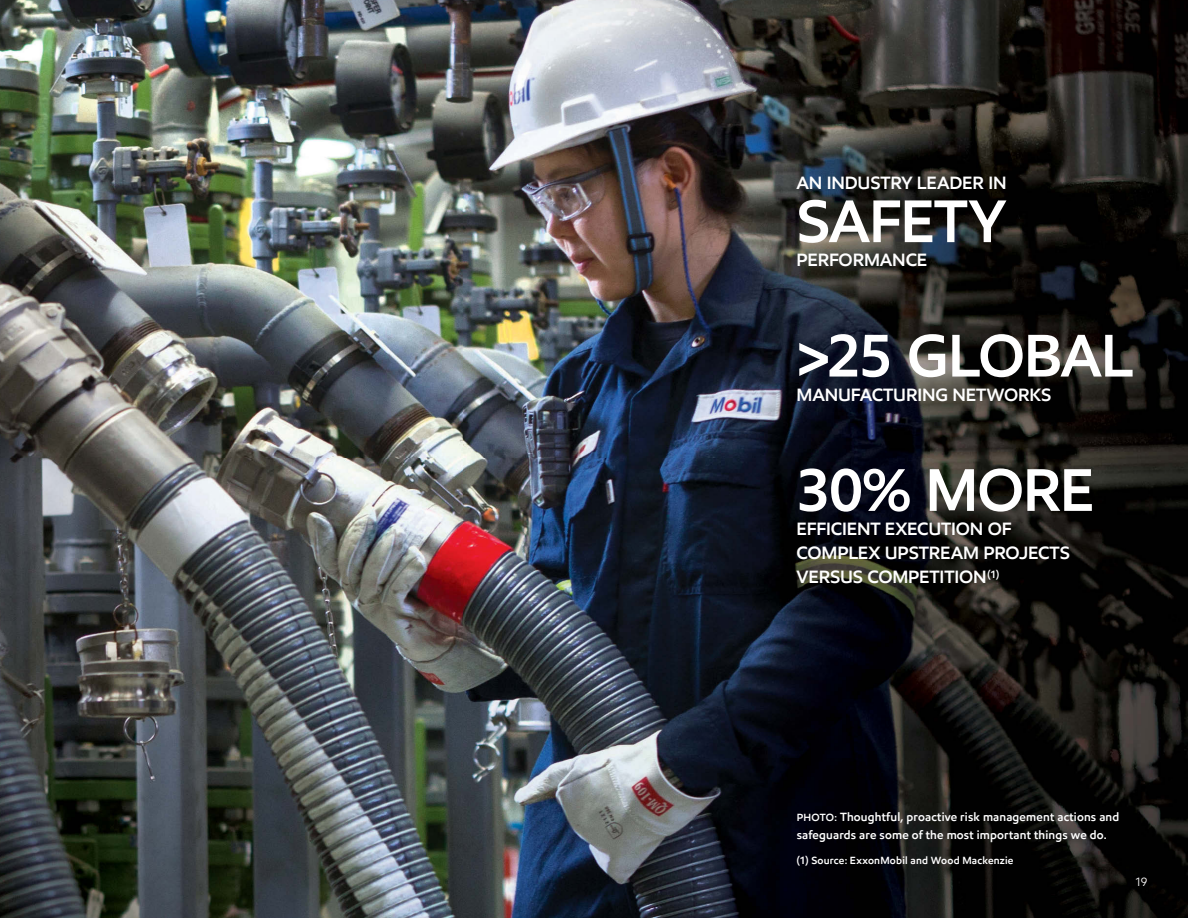
<style>
.page{position:relative;width:1188px;height:918px;background:#fff}
.page>*{position:absolute;margin:0;border:0;box-sizing:border-box;transform-origin:0 0}
.t1{font:600 60px "E Mprint";letter-spacing:-.015em;color:#fff}
.t2{font:600 18px/24px "E Mprint";letter-spacing:-.01em;color:#fff}
.t3{font:600 12px/18px "E Mprint";letter-spacing:.015em;color:#fff}
.t4{font:12px "E Mprint";color:#fff}
.t5{font:600 10.5px "E Mprint";letter-spacing:.02em;color:#fff}
.s1{font-size:10.5px}
</style>
<div class="page">
<img style="left:0;top:0;width:1188px;height:918px">
<p class="t2" style="left:796px;top:170px;width:212px">AN INDUSTRY LEADER IN</p>
<h1 class="t1" style="left:796px;top:183px;width:211px">SAFETY</h1>
<p class="t2" style="left:796px;top:248px;width:132px">PERFORMANCE</p>
<h1 class="t1" style="left:796px;top:317px;width:338px">&gt;25 GLOBAL</h1>
<p class="t2" style="left:796px;top:382px;width:257px">MANUFACTURING NETWORKS</p>
<h1 class="t1" style="left:796px;top:451px;width:299px">30% MORE</h1>
<p class="t2" style="left:796px;top:516px;width:275px">EFFICIENT EXECUTION OF<br>COMPLEX UPSTREAM PROJECTS<br>VERSUS COMPETITION<sup>(1)</sup></p>
<p class="t3" style="left:797px;top:808px;width:324px"><span class="s1">PHOTO:</span> Thoughtful, proactive risk management actions and safeguards are some of the most important things we do.</p>
<p class="t5" style="left:797px;top:854px;width:218px">(1) Source: ExxonMobil and Wood Mackenzie</p>
<p class="t4" style="left:1135px;top:875px;width:14px">19</p>
</div>
